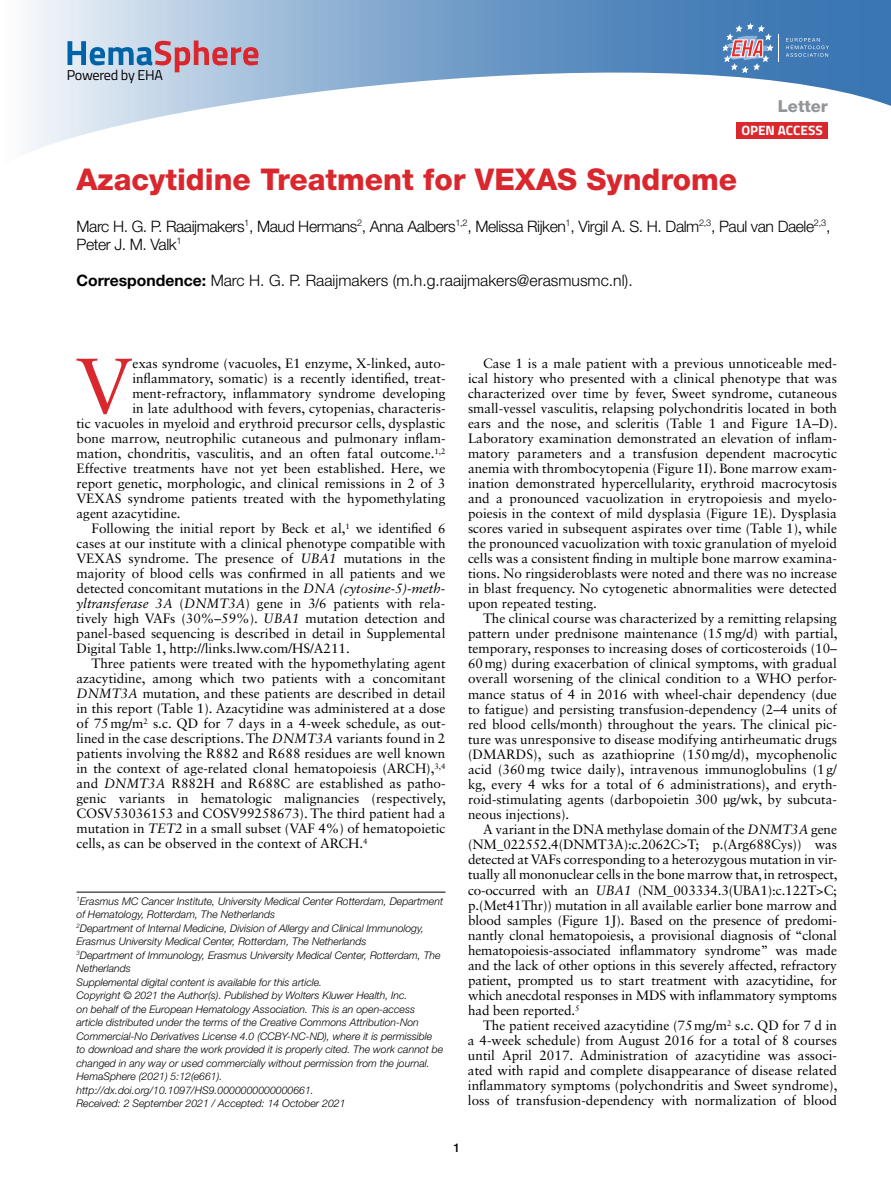
<style>
.page{position:relative;width:891px;height:1188px;background:#fff}
.page>*{position:absolute;margin:0;border:0;box-sizing:border-box;transform-origin:0 0}
.t1{font:78px "Sabon LT Std";color:#d9272d}
.t2{font:800 30px "Helvetica Neue LT Std";color:#d9272d}
.t3{font:800 16.5px "Helvetica Neue LT Std";color:#939598}
.t4{font:300 15.75px/18px "Helvetica Neue LT Std";letter-spacing:-.025em;color:#000}
.t5{font:300 15.75px "Helvetica Neue LT Std";color:#000}
.t6{font:14.25px "Titillium Web";letter-spacing:-.025em;color:#000}
.t7{font:13.5px/15.1px "Sabon LT Std";color:#000;text-align:justify}
.t8{font:700 13.5px "Titillium Web";color:#fff}
.t9{font:500 12px "Helvetica Neue LT Std";color:#000}
.t10{font:italic 300 10.5px/13.5px "Helvetica Neue LT Std";color:#000}
.s1{font-weight:700}
.s2{font-style:italic}
.s3{font-family:"STIX General"}
</style>
<div class="page">
<svg style="left:29px;top:0;width:862px;height:152px"></svg>
<svg style="left:68px;top:41px;width:191px;height:31px"></svg>
<svg style="left:779px;top:35px;width:1px;height:27px"></svg>
<svg style="left:786px;top:38px;width:43px;height:19px"></svg>
<svg style="left:723px;top:24px;width:50px;height:48px"></svg>
<div style="left:736px;top:122px;width:92px;height:16px;background:#d9272d"></div>
<hr style="left:76px;top:892px;width:370px;height:1px;background:#000">
<p class="t6" style="left:67px;top:65px;width:98px">Powered by EHA</p>
<p class="t3" style="left:778px;top:97px;width:52px">Letter</p>
<p class="t8" style="left:741px;top:120px;width:83px">OPEN ACCESS</p>
<h2 class="t2" style="left:76px;top:161px;width:662px">Azacytidine Treatment for VEXAS Syndrome</h2>
<p class="t4" style="left:76px;top:217px;width:755px">Marc H. G. P. Raaijmakers<sup>1</sup>, Maud Hermans<sup>2</sup>, Anna Aalbers<sup>1,2</sup>, Melissa Rijken<sup>1</sup>, Virgil A. S. H. Dalm<sup>2,3</sup>, Paul van Daele<sup>2,3</sup>,<br>Peter J. M. Valk<sup>1</sup></p>
<p class="t5" style="left:76px;top:270px;width:558px"><span class="s1">Correspondence:</span> Marc H. G. P. Raaijmakers (m.h.g.raaijmakers@erasmusmc.nl).</p>
<h1 class="t1" style="left:76px;top:339px;width:58px">V</h1>
<p class="t7" style="left:132px;top:356px;width:315px">exas syndrome (vacuoles, E1 enzyme, X-linked, auto-</p>
<p class="t7" style="left:132px;top:371px;width:315px">inflammatory, somatic) is a recently identified, treat-</p>
<p class="t7" style="left:132px;top:386px;width:315px">ment-refractory, inflammatory syndrome developing</p>
<p class="t7" style="left:132px;top:401px;width:315px">in late adulthood with fevers, cytopenias, characteris-</p>
<p class="t7" style="left:76px;top:416px;width:371px">tic vacuoles in myeloid and erythroid precursor cells, dysplastic</p>
<p class="t7" style="left:76px;top:431px;width:371px">bone marrow, neutrophilic cutaneous and pulmonary inflam-</p>
<p class="t7" style="left:76px;top:446px;width:371px">mation, chondritis, vasculitis, and an often fatal outcome.<sup>1,2</sup></p>
<p class="t7" style="left:77px;top:461px;width:370px">Effective treatments have not yet been established. Here, we</p>
<p class="t7" style="left:77px;top:476px;width:370px">report genetic, morphologic, and clinical remissions in 2 of 3</p>
<p class="t7" style="left:77px;top:491px;width:370px">VEXAS syndrome patients treated with the hypomethylating</p>
<p class="t7" style="left:77px;top:506px;width:106px">agent azacytidine.</p>
<p class="t7" style="left:92px;top:521px;width:356px">Following the initial report by Beck et al,<sup>1</sup> we identified 6</p>
<p class="t7" style="left:77px;top:536px;width:371px">cases at our institute with a clinical phenotype compatible with</p>
<p class="t7" style="left:77px;top:551px;width:370px">VEXAS syndrome. The presence of <span class="s2">UBA1</span> mutations in the</p>
<p class="t7" style="left:77px;top:566px;width:370px">majority of blood cells was confirmed in all patients and we</p>
<p class="t7" style="left:77px;top:581px;width:370px">detected concomitant mutations in the <span class="s2">DNA (cytosine-5)-meth-</span></p>
<p class="t7" style="left:77px;top:596px;width:370px"><span class="s2">yltransferase 3A</span> (<span class="s2">DNMT3A</span>) gene in 3/6 patients with rela-</p>
<p class="t7" style="left:77px;top:611px;width:370px">tively high VAFs (30%–59%). <span class="s2">UBA1</span> mutation detection and</p>
<p class="t7" style="left:77px;top:626px;width:370px">panel-based sequencing is described in detail in Supplemental</p>
<p class="t7" style="left:77px;top:641px;width:275px">Digital Table 1, http://links.lww.com/HS/A211.</p>
<p class="t7" style="left:92px;top:656px;width:356px">Three patients were treated with the hypomethylating agent</p>
<p class="t7" style="left:77px;top:671px;width:371px">azacytidine, among which two patients with a concomitant</p>
<p class="t7" style="left:77px;top:686px;width:371px"><span class="s2">DNMT3A</span> mutation, and these patients are described in detail</p>
<p class="t7" style="left:77px;top:701px;width:371px">in this report (Table 1). Azacytidine was administered at a dose</p>
<p class="t7" style="left:77px;top:716px;width:371px">of 75mg/m<sup>2</sup> s.c. QD for 7 days in a 4-week schedule, as out-</p>
<p class="t7" style="left:77px;top:731px;width:370px">lined in the case descriptions. The <span class="s2">DNMT3A</span> variants found in 2</p>
<p class="t7" style="left:77px;top:746px;width:370px">patients involving the R882 and R688 residues are well known</p>
<p class="t7" style="left:77px;top:761px;width:370px">in the context of age-related clonal hematopoiesis (ARCH),<sup>3,4</sup></p>
<p class="t7" style="left:77px;top:776px;width:371px">and <span class="s2">DNMT3A</span> R882H and R688C are established as patho-</p>
<p class="t7" style="left:77px;top:791px;width:371px">genic variants in hematologic malignancies (respectively,</p>
<p class="t7" style="left:77px;top:806px;width:370px">COSV53036153 and COSV99258673). The third patient had a</p>
<p class="t7" style="left:77px;top:821px;width:370px">mutation in <span class="s2">TET2</span> in a small subset (VAF 4%) of hematopoietic</p>
<p class="t7" style="left:77px;top:836px;width:293px">cells, as can be observed in the context of ARCH.<sup>4</sup></p>
<p class="t10" style="left:76px;top:894px;width:368px"><sup>1</sup>Erasmus MC Cancer Institute, University Medical Center Rotterdam, Department of Hematology, Rotterdam, The Netherlands<br><sup>2</sup>Department of Internal Medicine, Division of Allergy and Clinical Immunology, Erasmus University Medical Center, Rotterdam, The Netherlands<br><sup>3</sup>Department of Immunology, Erasmus University Medical Center, Rotterdam, The Netherlands<br>Supplemental digital content is available for this article.<br>Copyright © 2021 the Author(s). Published by Wolters Kluwer Health, Inc.<br>on behalf of the European Hematology Association. This is an open-access article distributed under the terms of the Creative Commons Attribution-Non Commercial-No Derivatives License 4.0 (CCBY-NC-ND), where it is permissible to download and share the work provided it is properly cited. The work cannot be changed in any way or used commercially without permission from the journal.<br>HemaSphere (2021) 5:12(e661). http://dx.doi.org/10.1097/HS9.0000000000000661.<br>Received: 2 September 2021 / Accepted: 14 October 2021</p>
<p class="t7" style="left:468px;top:356px;width:371px;text-indent:15px">Case 1 is a male patient with a previous unnoticeable med&shy;ical history who presented with a clinical phenotype that was characterized over time by fever, Sweet syndrome, cutaneous small-vessel vasculitis, relapsing polychondritis located in both ears and the nose, and scleritis (Table 1 and Figure 1A–D).<br>Laboratory examination demonstrated an elevation of inflam&shy;matory parameters and a transfusion dependent macrocytic anemia with thrombocytopenia (Figure 1I). Bone marrow exam&shy;ination demonstrated hypercellularity, erythroid macrocytosis and a pronounced vacuolization in erytropoiesis and myelo&shy;poiesis in the context of mild dysplasia (Figure 1E). Dysplasia scores varied in subsequent aspirates over time (Table 1), while the pronounced vacuolization with toxic granulation of myeloid cells was a consistent finding in multiple bone marrow examina&shy;tions. No ringsideroblasts were noted and there was no increase in blast frequency. No cytogenetic abnormalities were detected upon repeated testing.</p>
<p class="t7" style="left:468px;top:611px;width:371px;text-indent:15px">The clinical course was characterized by a remitting relapsing pattern under prednisone maintenance (15mg/d) with partial, temporary, responses to increasing doses of corticosteroids (10– 60mg) during exacerbation of clinical symptoms, with gradual overall worsening of the clinical condition to a WHO perfor&shy;mance status of 4 in 2016 with wheel-chair dependency (due to fatigue) and persisting transfusion-dependency (2–4 units of red blood cells/month) throughout the years. The clinical pic&shy;ture was unresponsive to disease modifying antirheumatic drugs (DMARDS), such as azathioprine (150mg/d), mycophenolic acid (360mg twice daily), intravenous immunoglobulins (1g/ kg, every 4 wks for a total of 6 administrations), and eryth&shy;roid-stimulating agents (darbopoietin 300 <span class="s3">µ</span>g/wk, by subcuta&shy;neous injections).</p>
<p class="t7" style="left:468px;top:822px;width:371px;text-indent:15px">A variant in the DNA methylase domain of the <span class="s2">DNMT3A</span> gene (NM_022552.4(DNMT3A):c.2062C&gt;T; p.(Arg688Cys)) was detected at VAFs corresponding to a heterozygous mutation in vir&shy;tually all mononuclear cells in the bone marrow that, in retrospect, co-occurred with an <span class="s2">UBA1</span> (NM_003334.3(UBA1):c.122T&gt;C; p.(Met41Thr)) mutation in all available earlier bone marrow and blood samples (Figure 1J). Based on the presence of predomi&shy;nantly clonal hematopoiesis, a provisional diagnosis of “clonal hematopoiesis-associated inflammatory syndrome” was made and the lack of other options in this severely affected, refractory patient, prompted us to start treatment with azacytidine, for which anecdotal responses in MDS with inflammatory symptoms had been reported.<sup>5</sup></p>
<p class="t7" style="left:468px;top:1018px;width:371px;text-indent:15px">The patient received azacytidine (75mg/m<sup>2</sup> s.c. QD for 7 d in a 4-week schedule) from August 2016 for a total of 8 courses until April 2017. Administration of azacytidine was associ&shy;ated with rapid and complete disappearance of disease related inflammatory symptoms (polychondritis and Sweet syndrome), loss of transfusion-dependency with normalization of blood</p>
<p class="t9" style="left:453px;top:1140px;width:8px">1</p>
</div>
